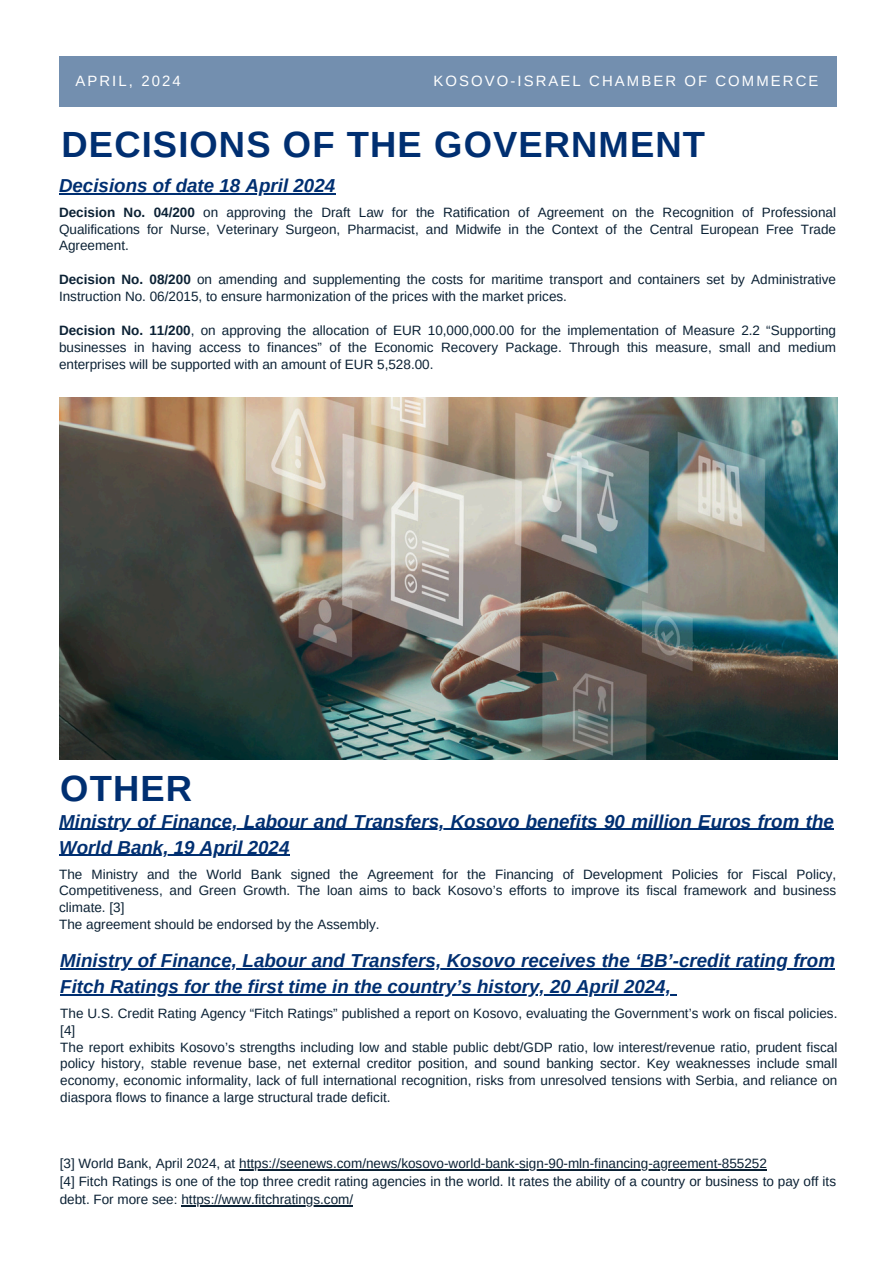
<style>
.page{position:relative;width:894px;height:1264px;background:#fff}
.page>*{position:absolute;margin:0;border:0;box-sizing:border-box;transform-origin:0 0}
.t1{font:700 36.45px "Arimo";letter-spacing:.03em;color:#002f71}
.t2{font:italic 700 18.75px "Arimo";color:#002f71}
.t3{font:14.85px "Arimo";letter-spacing:.14em;color:#fff}
.t4{font:13.5px/16.8px "Arimo";color:#0b2134;text-align:justify}
.s1{font-weight:700}
</style>
<div class="page">
<div style="left:59px;top:56px;width:776px;height:51px;background:#738faf"></div>
<img style="left:59px;top:397px;width:777px;height:362px">
<hr style="left:59px;top:193px;width:276px;height:1px;background:#002f71">
<hr style="left:59px;top:828px;width:774px;height:2px;background:#002f71">
<hr style="left:59px;top:854px;width:230px;height:1px;background:#002f71">
<hr style="left:60px;top:968px;width:774px;height:1px;background:#002f71">
<hr style="left:60px;top:994px;width:610px;height:1px;background:#002f71">
<hr style="left:239px;top:1169px;width:528px;height:1px;background:#0b2134">
<hr style="left:181px;top:1205px;width:172px;height:1px;background:#0b2134">
<p class="t3" style="left:75px;top:72px;width:107px">APRIL, 2024</p>
<p class="t3" style="left:433px;top:72px;width:386px">KOSOVO-ISRAEL CHAMBER OF COMMERCE</p>
<p class="t1" style="left:62px;top:124px;width:644px">DECISIONS OF THE GOVERNMENT</p>
<h2 class="t2" style="left:59px;top:175px;width:277px">Decisions of date 18 April 2024</h2>
<h3 class="t4" style="left:59px;top:203px;width:778px"><span class="s1">Decision No. 04/200</span> on approving the Draft Law for the Ratification of Agreement on the Recognition of Professional Qualifications for Nurse, Veterinary Surgeon, Pharmacist, and Midwife in the Context of the Central European Free Trade Agreement.</h3>
<h3 class="t4" style="left:59px;top:271px;width:778px"><span class="s1">Decision No. 08/200</span> on amending and supplementing the costs for maritime transport and containers set by Administrative<br>Instruction No. 06/2015, to ensure harmonization of the prices with the market prices.</h3>
<h1 class="t4" style="left:59px;top:322px;width:778px"><span class="s1">Decision No. 11/200</span>, on approving the allocation of EUR 10,000,000.00 for the implementation of Measure 2.2 “Supporting businesses in having access to finances” of the Economic Recovery Package. Through this measure, small and medium enterprises will be supported with an amount of EUR 5,528.00.</h1>
<p class="t1" style="left:60px;top:767px;width:133px">OTHER</p>
<h2 class="t2" style="left:59px;top:810px;width:776px">Ministry of Finance, Labour and Transfers, Kosovo benefits 90 million Euros from the</h2>
<p class="t2" style="left:59px;top:836px;width:232px">World Bank, 19 April 2024</p>
<p class="t4" style="left:59px;top:865px;width:778px">The Ministry and the World Bank signed the Agreement for the Financing of Development Policies for Fiscal Policy, Competitiveness, and Green Growth. The loan aims to back Kosovo’s efforts to improve its fiscal framework and business climate. [3]</p>
<h1 class="t4" style="left:59px;top:916px;width:322px">The agreement should be endorsed by the Assembly.</h1>
<p class="t2" style="left:60px;top:950px;width:776px">Ministry of Finance, Labour and Transfers, Kosovo receives the ‘BB’-credit rating from</p>
<p class="t2" style="left:60px;top:975px;width:612px">Fitch Ratings for the first time in the country’s history, 20 April 2024,</p>
<h2 class="t4" style="left:60px;top:1004px;width:778px">The U.S. Credit Rating Agency “Fitch Ratings” published a report on Kosovo, evaluating the Government’s work on fiscal policies. [4]</h2>
<p class="t4" style="left:60px;top:1038px;width:778px">The report exhibits Kosovo’s strengths including low and stable public debt/GDP ratio, low interest/revenue ratio, prudent fiscal policy history, stable revenue base, net external creditor position, and sound banking sector. Key weaknesses include small economy, economic informality, lack of full international recognition, risks from unresolved tensions with Serbia, and reliance on diaspora flows to finance a large structural trade deficit.</p>
<p class="t4" style="left:60px;top:1154px;width:777px;line-height:18px;text-align:left">[3] World Bank, April 2024, at https://seenews.com/news/kosovo-world-bank-sign-90-mln-financing-agreement-855252<br>[4] Fitch Ratings is one of the top three credit rating agencies in the world. It rates the ability of a country or business to pay off its debt. For more see: https://www.fitchratings.com/</p>
</div>
